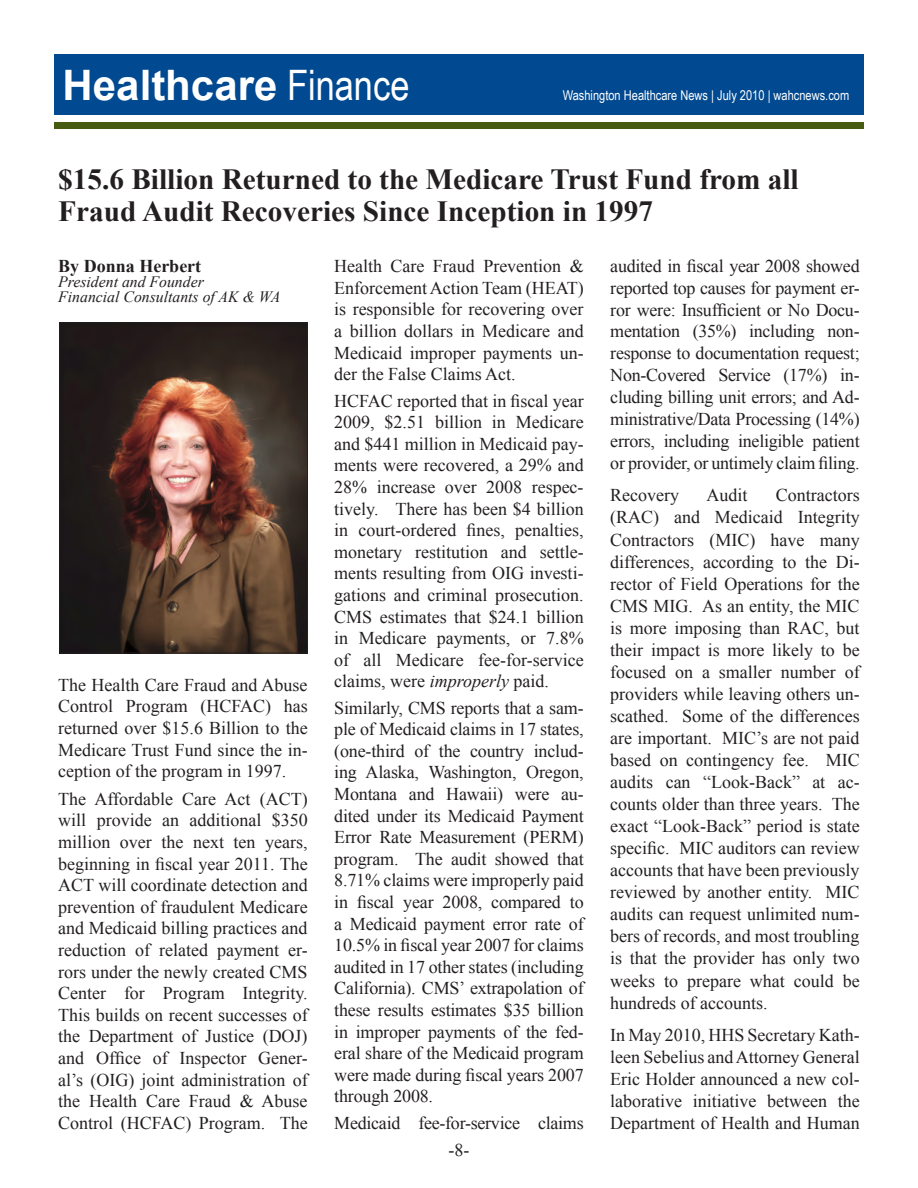
<style>
.page{position:relative;width:918px;height:1188px;background:#fff}
.page>*{position:absolute;margin:0;border:0;box-sizing:border-box;transform-origin:0 0}
.t1{font:700 42px "Arial";color:#fff}
.t2{font:700 29.25px/31.5px "Times New Roman";color:#231f20}
.t3{font:18px/21.6px "Times New Roman";color:#231f20;text-align:justify}
.t4{font:700 18px "Times New Roman";color:#231f20}
.t5{font:italic 15.75px/15px "Times New Roman";color:#231f20}
.t6{font:13.5px "Arial Narrow";color:#fff}
.s1{font-family:"Arial Narrow";font-weight:400}
.s2{font-style:italic}
</style>
<div class="page">
<div style="left:54px;top:54px;width:810px;height:61px;background:#014990"></div>
<div style="left:54px;top:122px;width:810px;height:7px;background:#485b12"></div>
<img style="left:62px;top:325px;width:244px;height:326px">
<div style="left:60px;top:323px;width:248px;height:330px;border:1px solid #231f20"></div>
<h1 class="t1" style="left:63px;top:57px;width:348px">Healthcare <span class="s1">Finance</span></h1>
<p class="t6" style="left:563px;top:85px;width:288px">Washington Healthcare News | July 2010 | wahcnews.com</p>
<h2 class="t2" style="left:58px;top:163px;width:742px">$15.6 Billion Returned to the Medicare Trust Fund from all<br>Fraud Audit Recoveries Since Inception in 1997</h2>
<p class="t4" style="left:58px;top:254px;width:144px">By Donna Herbert</p>
<p class="t5" style="left:58px;top:274px;width:224px">President and Founder<br>Financial Consultants of AK &amp; WA</p>
<p class="t3" style="left:58px;top:674px;width:251px">The Health Care Fraud and Abuse Control Program (HCFAC) has returned over $15.6 Billion to the Medicare Trust Fund since the in&shy;ception of the program in 1997.</p>
<p class="t3" style="left:58px;top:788px;width:251px">The Affordable Care Act (ACT) will provide an additional $350 million over the next ten years, beginning in fiscal year 2011. The ACT will coordinate detection and prevention of fraudulent Medicare and Medicaid billing practices and reduction of related payment er&shy;rors under the newly created CMS Center for Program Integrity.<br>This builds on recent successes of the Department of Justice (DOJ) and Office of Inspector Gener&shy;al’s (OIG) joint administration of the Health Care Fraud &amp; Abuse Control (HCFAC) Program. The</p>
<p class="t3" style="left:334px;top:255px;width:251px">Health Care Fraud Prevention &amp; Enforcement Action Team (HEAT) is responsible for recovering over a billion dollars in Medicare and Medicaid improper payments un&shy;der the False Claims Act.</p>
<p class="t3" style="left:334px;top:389px;width:251px">HCFAC reported that in fiscal year 2009, $2.51 billion in Medicare and $441 million in Medicaid pay&shy;ments were recovered, a 29% and 28% increase over 2008 respec&shy;tively. There has been $4 billion in court-ordered fines, penalties, monetary restitution and settle&shy;ments resulting from OIG investi&shy;gations and criminal prosecution.<br>CMS estimates that $24.1 billion in Medicare payments, or 7.8% of all Medicare fee-for-service claims, were <span class="s2">improperly</span> paid.</p>
<p class="t3" style="left:334px;top:697px;width:251px">Similarly, CMS reports that a sam&shy;ple of Medicaid claims in 17 states, (one-third of the country includ&shy;ing Alaska, Washington, Oregon, Montana and Hawaii) were au&shy;dited under its Medicaid Payment Error Rate Measurement (PERM) program. The audit showed that 8.71% claims were improperly paid in fiscal year 2008, compared to a Medicaid payment error rate of 10.5% in fiscal year 2007 for claims audited in 17 other states (including California). CMS’ extrapolation of these results estimates $35 billion in improper payments of the fed&shy;eral share of the Medicaid program were made during fiscal years 2007 through 2008.</p>
<p class="t3" style="left:334px;top:1112px;width:251px">Medicaid fee-for-service claims</p>
<p class="t3" style="left:449px;top:1138px;width:22px">-8-</p>
<p class="t3" style="left:610px;top:255px;width:251px">audited in fiscal year 2008 showed reported top causes for payment er&shy;ror were: Insufficient or No Docu&shy;mentation (35%) including non&shy;response to documentation request; Non-Covered Service (17%) in&shy;cluding billing unit errors; and Ad&shy;ministrative/Data Processing (14%) errors, including ineligible patient or provider, or untimely claim filing.</p>
<p class="t3" style="left:610px;top:484px;width:70px">Recovery</p>
<p class="t3" style="left:706px;top:484px;width:43px">Audit</p>
<p class="t3" style="left:610px;top:484px;width:251px;line-height:22px;text-indent:165px">Contractors (RAC) and Medicaid Integrity Contractors (MIC) have many differences, according to the Di&shy;rector of Field Operations for the CMS MIG. As an entity, the MIC is more imposing than RAC, but their impact is more likely to be focused on a smaller number of providers while leaving others un&shy;scathed. Some of the differences are important. MIC’s are not paid based on contingency fee. MIC audits can “Look-Back” at ac&shy;counts older than three years. The exact “Look-Back” period is state specific. MIC auditors can review accounts that have been previously reviewed by another entity. MIC audits can request unlimited num&shy;bers of records, and most troubling is that the provider has only two weeks to prepare what could be hundreds of accounts.</p>
<p class="t3" style="left:610px;top:1023px;width:251px;line-height:22px">In May 2010, HHS Secretary Kath&shy;leen Sebelius and Attorney General Eric Holder announced a new col&shy;laborative initiative between the Department of Health and Human</p>
</div>
